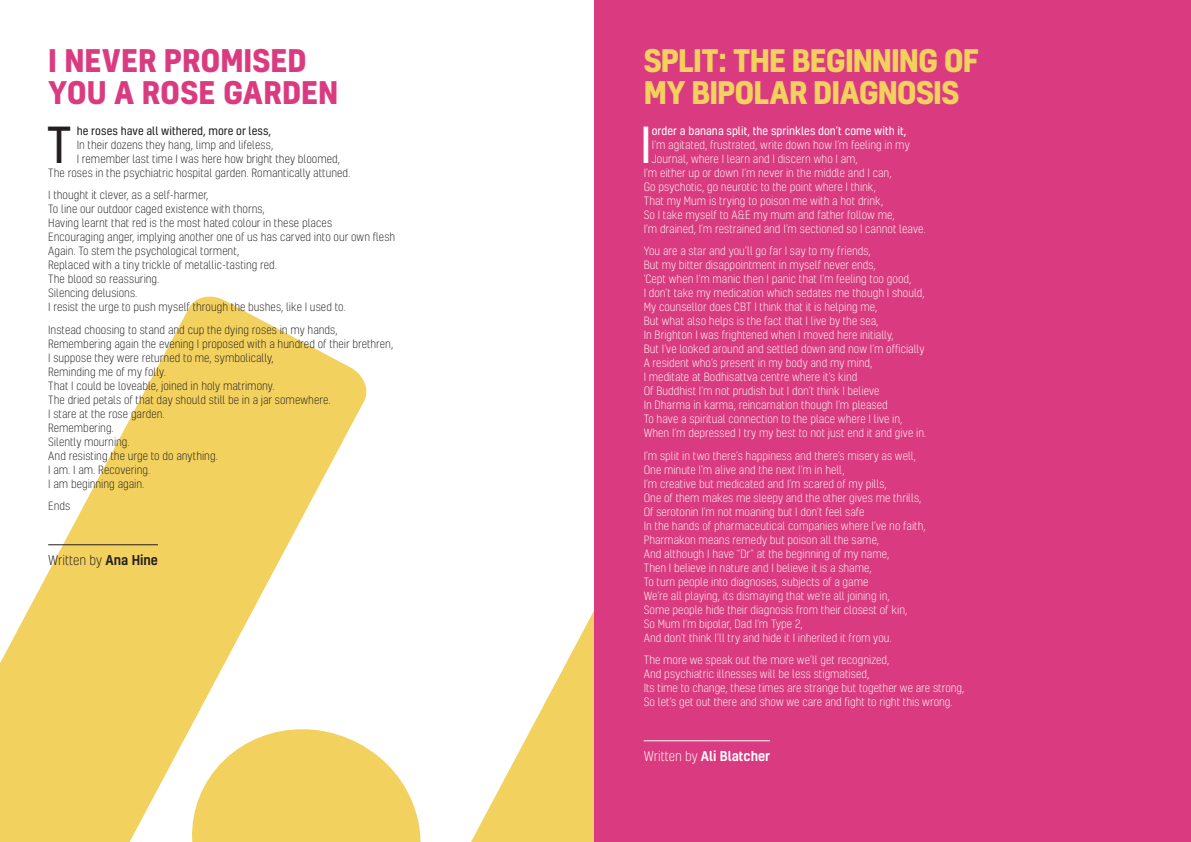
<style>
.page{position:relative;width:1191px;height:842px;background:#fff}
.page>*{position:absolute;margin:0;border:0;box-sizing:border-box;transform-origin:0 0}
.t1{font:47.7px "Kelson";color:#231f20}
.t2{font:47.7px "Kelson";color:#fff}
.t3{font:700 30px/32px "Kelson";letter-spacing:-.03em;color:#f3d15e}
.t4{font:700 30px/32px "Kelson";color:#da3b80}
.Author{font:500 13px "Kelson";color:#fff}
.Author-2{font:300 13px "Kelson";letter-spacing:-.005em;color:#231f20}
.t5{font:300 11px/14px "Kelson";color:#fff}
.t6{font:300 11px/14px "Kelson";color:#231f20}
.t7{font:11px "Kelson";color:#fff}
.t8{font:11px "Kelson";letter-spacing:.005em;color:#231f20}
.s1{font-weight:500}
.s2{font-weight:300}
</style>
<div class="page">
<svg style="left:0;top:293px;width:595px;height:549px"></svg>
<hr style="left:48px;top:544px;width:110px;height:1px;background:#231f20">
<div style="left:595px;top:0;width:596px;height:842px;background:#da3b80"></div>
<hr style="left:643px;top:740px;width:127px;height:1px;background:#fff">
<p class="t4" style="left:48px;top:43px;width:292px">I NEVER PROMISED<br>YOU A ROSE GARDEN</p>
<p class="t1" style="left:47px;top:113px;width:27px">T</p>
<p class="t8" style="left:77px;top:123px;width:196px">he roses have all withered, more or less,</p>
<p class="t6" style="left:77px;top:137px;width:198px">In their dozens they hang, limp and lifeless,</p>
<p class="t6" style="left:77px;top:151px;width:265px">I remember last time I was here how bright they bloomed,</p>
<p class="t6" style="left:48px;top:165px;width:304px">The roses in the psychiatric hospital garden. Romantically attuned.</p>
<p class="t6" style="left:48px;top:188px;width:349px">I thought it clever, as a self-harmer,<br>To line our outdoor caged existence with thorns,<br>Having learnt that red is the most hated colour in these places<br>Encouraging anger, implying another one of us has carved into our own flesh Again. To stem the psychological torment,<br>Replaced with a tiny trickle of metallic-tasting red.<br>The blood so reassuring.<br>Silencing delusions.<br>I resist the urge to push myself through the bushes, like I used to.</p>
<p class="t6" style="left:48px;top:322px;width:346px">Instead choosing to stand and cup the dying roses in my hands, Remembering again the evening I proposed with a hundred of their brethren, I suppose they were returned to me, symbolically,<br>Reminding me of my folly.<br>That I could be loveable, joined in holy matrimony.<br>The dried petals of that day should still be in a jar somewhere.<br>I stare at the rose garden.<br>Remembering.<br>Silently mourning.<br>And resisting the urge to do anything.<br>I am. I am. Recovering.<br>I am beginning again.</p>
<p class="t6" style="left:48px;top:499px;width:24px">Ends</p>
<p class="Author-2" style="left:48px;top:552px;width:111px">Written by <span class="s1">Ana Hine</span></p>
<p class="t3" style="left:643px;top:43px;width:337px">SPLIT: THE BEGINNING OF<br>MY BIPOLAR DIAGNOSIS</p>
<p class="t2" style="left:640px;top:113px;width:13px">I</p>
<p class="t7" style="left:652px;top:123px;width:256px">order a banana split, the sprinkles don’t come with it,</p>
<p class="t5" style="left:652px;top:137px;width:259px">I’m agitated, frustrated, write down how I’m feeling in my</p>
<p class="t5" style="left:652px;top:151px;width:207px">Journal, where I learn and I discern who I am,</p>
<p class="t5" style="left:643px;top:165px;width:249px">I’m either up or down I’m never in the middle and I can,</p>
<p class="t5" style="left:643px;top:179px;width:234px">Go psychotic, go neurotic to the point where I think,</p>
<p class="t5" style="left:643px;top:193px;width:241px">That my Mum is trying to poison me with a hot drink,</p>
<p class="t5" style="left:643px;top:207px;width:252px">So I take myself to A&amp;E my mum and father follow me,</p>
<p class="t5" style="left:643px;top:221px;width:283px">I’m drained, I’m restrained and I’m sectioned so I cannot leave.</p>
<p class="t5" style="left:643px;top:244px;width:284px">You are a star and you’ll go far I say to my friends,<br>But my bitter disappointment in myself never ends,<br>‘Cept when I’m manic then I panic that I’m feeling too good,<br>I don’t take my medication which sedates me though I should, My counsellor does CBT I think that it is helping me,<br>But what also helps is the fact that I live by the sea,<br>In Brighton I was frightened when I moved here initially,<br>But I’ve looked around and settled down and now I’m officially A resident who’s present in my body and my mind,<br>I meditate at Bodhisattva centre where it’s kind<br>Of Buddhist I’m not prudish but I don’t think I believe<br>In Dharma in karma, reincarnation though I’m pleased<br>To have a spiritual connection to the place where I live in, When I’m depressed I try my best to not just end it and give in.</p>
<p class="t5" style="left:643px;top:448px;width:283px">I’m split in two there’s happiness and there’s misery as well, One minute I’m alive and the next I’m in hell,<br>I’m creative but medicated and I’m scared of my pills,<br>One of them makes me sleepy and the other gives me thrills, Of serotonin I’m not moaning but I don’t feel safe<br>In the hands of pharmaceutical companies where I’ve no faith, Pharmakon means remedy but poison all the same,<br>And although I have “Dr” at the beginning of my name,<br>Then I believe in nature and I believe it is a shame,<br>To turn people into diagnoses, subjects of a game<br>We’re all playing, its dismaying that we’re all joining in,<br>Some people hide their diagnosis from their closest of kin,<br>So Mum I’m bipolar, Dad I’m Type 2,<br>And don’t think I’ll try and hide it I inherited it from you.</p>
<p class="t5" style="left:643px;top:653px;width:322px">The more we speak out the more we’ll get recognized,<br>And psychiatric illnesses will be less stigmatised,<br>Its time to change, these times are strange but together we are strong, So let’s get out there and show we care and fight to right this wrong.</p>
<p class="Author" style="left:643px;top:747px;width:128px"><span class="s2">Written by</span> Ali Blatcher</p>
</div>
